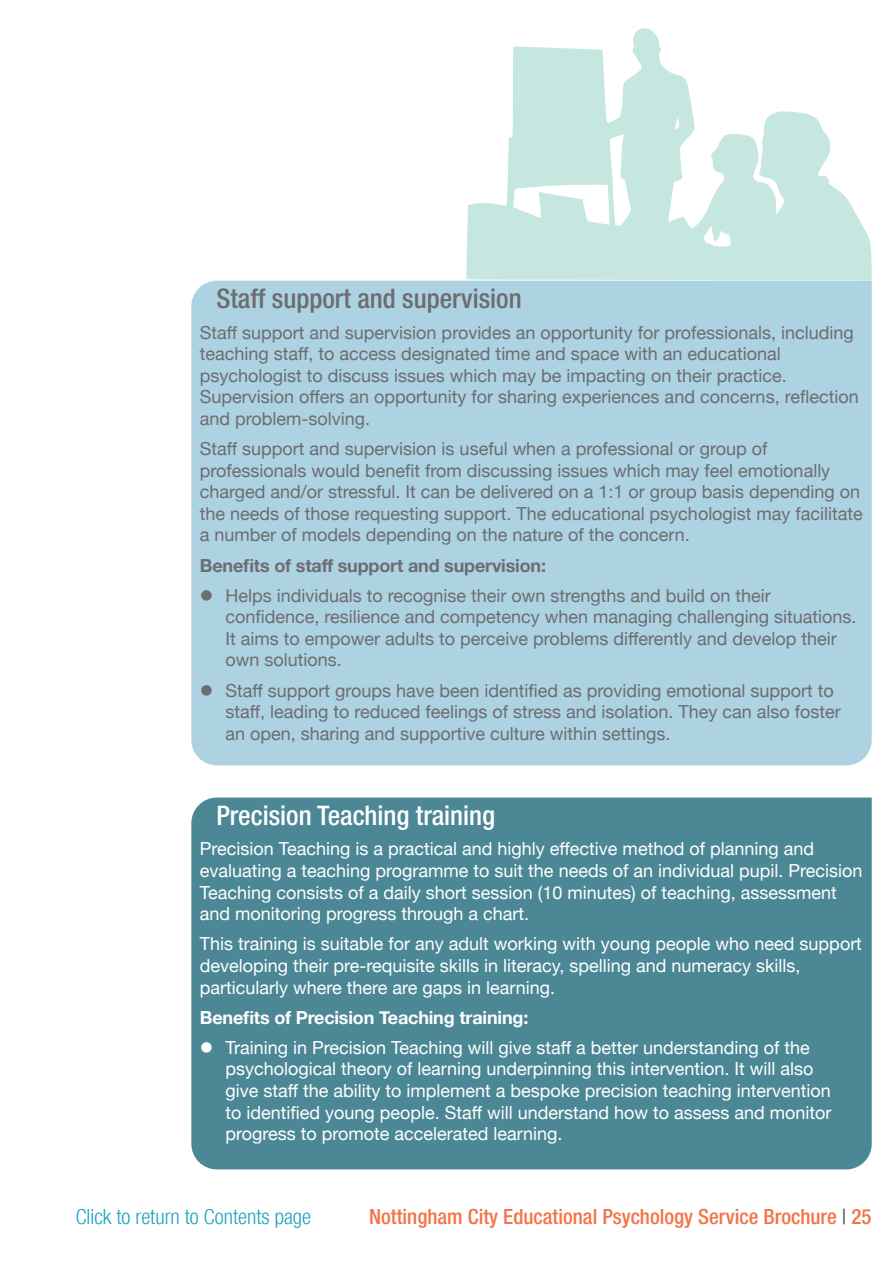
<style>
.page{position:relative;width:893px;height:1263px;background:#fff}
.page>*{position:absolute;margin:0;border:0;box-sizing:border-box;transform-origin:0 0}
.t1{font:500 condensed 27px "Helvetica Neue LT Com";color:#6c6d70}
.t2{font:500 condensed 27px "Helvetica Neue LT Com";color:#fff}
.t3{font:500 condensed 21px "Helvetica Neue LT Com";color:#f37448}
.t4{font:300 condensed 21px "Helvetica Neue";color:#1aa1bf}
.t5{font:18px/21.6px "Helvetica Neue";color:#6c6d70}
.t6{font:18px/21.6px "Helvetica Neue";color:#fff}
.t7{font:700 18px "Helvetica Neue";letter-spacing:-.01em;color:#6c6d70}
.t8{font:700 18px "Helvetica Neue";letter-spacing:-.01em;color:#fff}
.s1{color:#6c6d70}
</style>
<div class="page">
<div style="left:191px;top:281px;width:681px;height:484px;background:#add2e2"></div>
<div style="left:191px;top:797px;width:681px;height:372px;background:#4b8795"></div>
<svg style="left:466px;top:28px;width:406px;height:253px;fill:#c6e6e0"></svg>
<svg style="left:608px;top:177px;width:7px;height:52px"></svg>
<h1 class="t1" style="left:216px;top:283px;width:307px">Staff support and supervision</h1>
<p class="t5" style="left:200px;top:322px;width:660px">Staff support and supervision provides an opportunity for professionals, including teaching staff, to access designated time and space with an educational psychologist to discuss issues which may be impacting on their practice.<br>Supervision offers an opportunity for sharing experiences and concerns, reflection and problem-solving.</p>
<p class="t5" style="left:200px;top:439px;width:665px">Staff support and supervision is useful when a professional or group of professionals would benefit from discussing issues which may feel emotionally charged and/or stressful. It can be delivered on a 1:1 or group basis depending on the needs of those requesting support. The educational psychologist may facilitate a number of models depending on the nature of the concern.</p>
<p class="t7" style="left:200px;top:551px;width:348px">Benefits of staff support and supervision:</p>
<p class="t5" style="left:225px;top:585px;width:633px;text-indent:-26px">● Helps individuals to recognise their own strengths and build on their confidence, resilience and competency when managing challenging situations.<br>It aims to empower adults to perceive problems differently and develop their own solutions.</p>
<p class="t5" style="left:225px;top:680px;width:617px;text-indent:-26px">● Staff support groups have been identified as providing emotional support to staff, leading to reduced feelings of stress and isolation. They can also foster an open, sharing and supportive culture within settings.</p>
<h1 class="t2" style="left:216px;top:800px;width:280px">Precision Teaching training</h1>
<p class="t6" style="left:200px;top:839px;width:664px">Precision Teaching is a practical and highly effective method of planning and evaluating a teaching programme to suit the needs of an individual pupil. Precision Teaching consists of a daily short session (10 minutes) of teaching, assessment and monitoring progress through a chart.</p>
<p class="t6" style="left:200px;top:934px;width:664px">This training is suitable for any adult working with young people who need support developing their pre-requisite skills in literacy, spelling and numeracy skills, particularly where there are gaps in learning.</p>
<p class="t8" style="left:200px;top:1003px;width:330px">Benefits of Precision Teaching training:</p>
<p class="t6" style="left:225px;top:1037px;width:608px;text-indent:-26px">● Training in Precision Teaching will give staff a better understanding of the psychological theory of learning underpinning this intervention. It will also give staff the ability to implement a bespoke precision teaching intervention to identified young people. Staff will understand how to assess and monitor progress to promote accelerated learning.</p>
<p class="t4" style="left:76px;top:1204px;width:237px">Click to return to Contents page</p>
<p class="t3" style="left:369px;top:1204px;width:504px">Nottingham City Educational Psychology Service Brochure <span class="s1">|</span> 25</p>
</div>
